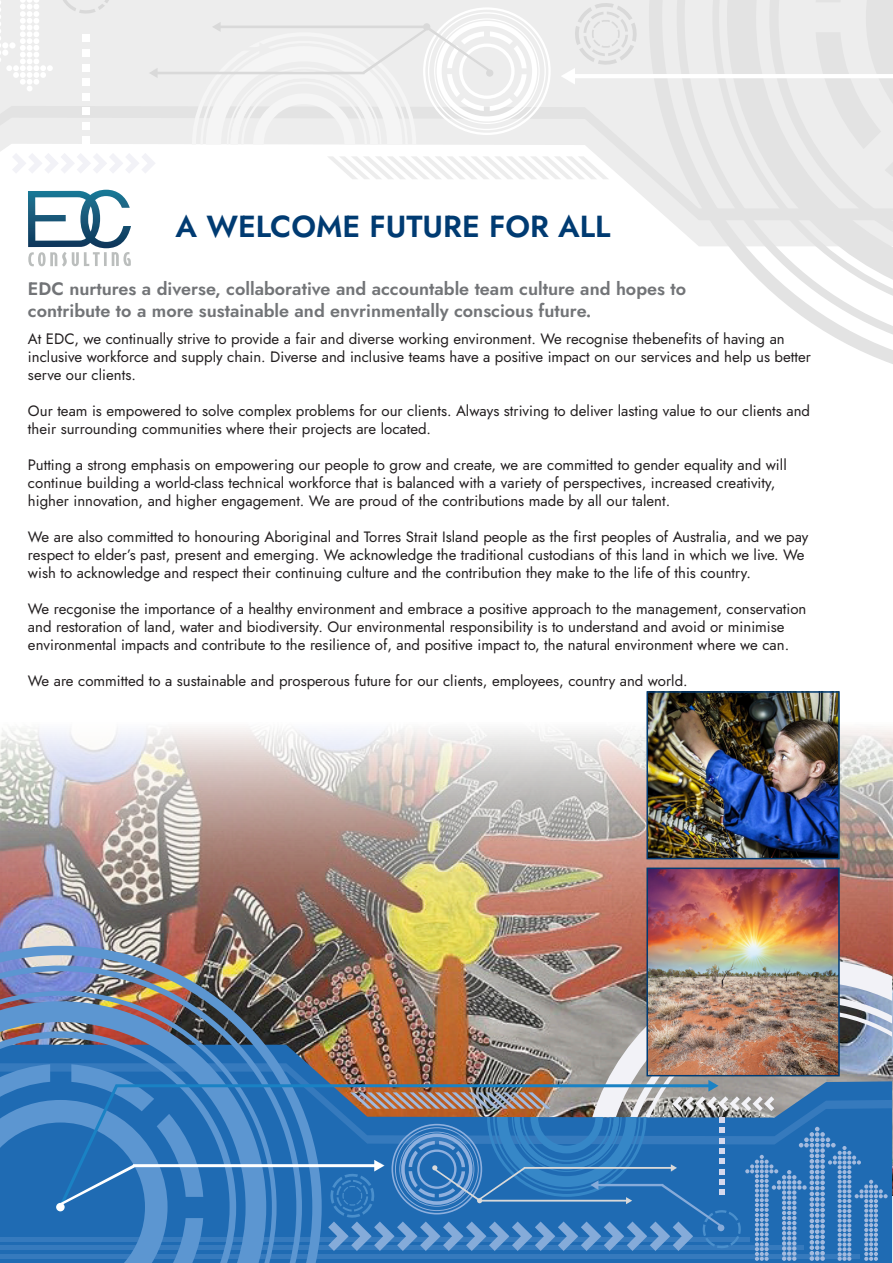
<style>
.page{position:relative;width:893px;height:1263px;background:#fff}
.page>*{position:absolute;margin:0;border:0;box-sizing:border-box;transform-origin:0 0}
.t1{font:30.45px "Jost";color:#003b72}
.t2{font:18px "Jost";color:#727477}
.t3{font:15px/18px "Jost";color:#231f20}
</style>
<div class="page">
<img style="left:0;top:728px;width:892px;height:267px">
<svg style="left:592px;top:959px;width:300px;height:36px"></svg>
<img style="left:0;top:946px;width:322px;height:49px">
<img style="left:0;top:965px;width:302px;height:30px">
<img style="left:0;top:995px;width:892px;height:268px">
<svg style="left:831px;top:335px;width:62px;height:29px"></svg>
<svg style="left:777px;top:296px;width:116px;height:39px"></svg>
<svg style="left:759px;top:280px;width:134px;height:16px"></svg>
<svg style="left:747px;top:267px;width:146px;height:13px"></svg>
<svg style="left:0;top:0;width:893px;height:267px"></svg>
<img style="left:649px;top:694px;width:188px;height:162px">
<div style="left:646px;top:691px;width:194px;height:168px;border:2px solid #003b72"></div>
<img style="left:649px;top:870px;width:188px;height:203px">
<div style="left:646px;top:867px;width:194px;height:209px;border:2px solid #003b72"></div>
<p class="t1" style="left:176px;top:206px;width:436px">A WELCOME FUTURE FOR ALL</p>
<p class="t2" style="left:28px;top:277px;width:660px">EDC nurtures a diverse, collaborative and accountable team culture and hopes to</p>
<p class="t2" style="left:28px;top:298px;width:565px">contribute to a more sustainable and envrinmentally conscious future.</p>
<p class="t3" style="left:28px;top:329px;width:784px">At EDC, we continually strive to provide a fair and diverse working environment. We recognise thebenefits of having an inclusive workforce and supply chain. Diverse and inclusive teams have a positive impact on our services and help us better serve our clients.</p>
<p class="t3" style="left:28px;top:401px;width:784px">Our team is empowered to solve complex problems for our clients. Always striving to deliver lasting value to our clients and their surrounding communities where their projects are located.</p>
<p class="t3" style="left:28px;top:455px;width:760px">Putting a strong emphasis on empowering our people to grow and create, we are committed to gender equality and will</p>
<p class="t3" style="left:28px;top:473px;width:749px">continue building a world-class technical workforce that is balanced with a variety of perspectives, increased creativity,</p>
<p class="t3" style="left:28px;top:491px;width:644px">higher innovation, and higher engagement. We are proud of the contributions made by all our talent.</p>
<p class="t3" style="left:28px;top:527px;width:782px">We are also committed to honouring Aboriginal and Torres Strait Island people as the first peoples of Australia, and we pay respect to elder’s past, present and emerging. We acknowledge the traditional custodians of this land in which we live. We wish to acknowledge and respect their continuing culture and the contribution they make to the life of this country.</p>
<p class="t3" style="left:28px;top:599px;width:780px">We recgonise the importance of a healthy environment and embrace a positive approach to the management, conservation and restoration of land, water and biodiversity. Our environmental responsibility is to understand and avoid or minimise</p>
<p class="t3" style="left:28px;top:635px;width:763px">environmental impacts and contribute to the resilience of, and positive impact to, the natural environment where we can.</p>
<p class="t3" style="left:28px;top:671px;width:661px">We are committed to a sustainable and prosperous future for our clients, employees, country and world.</p>
</div>
